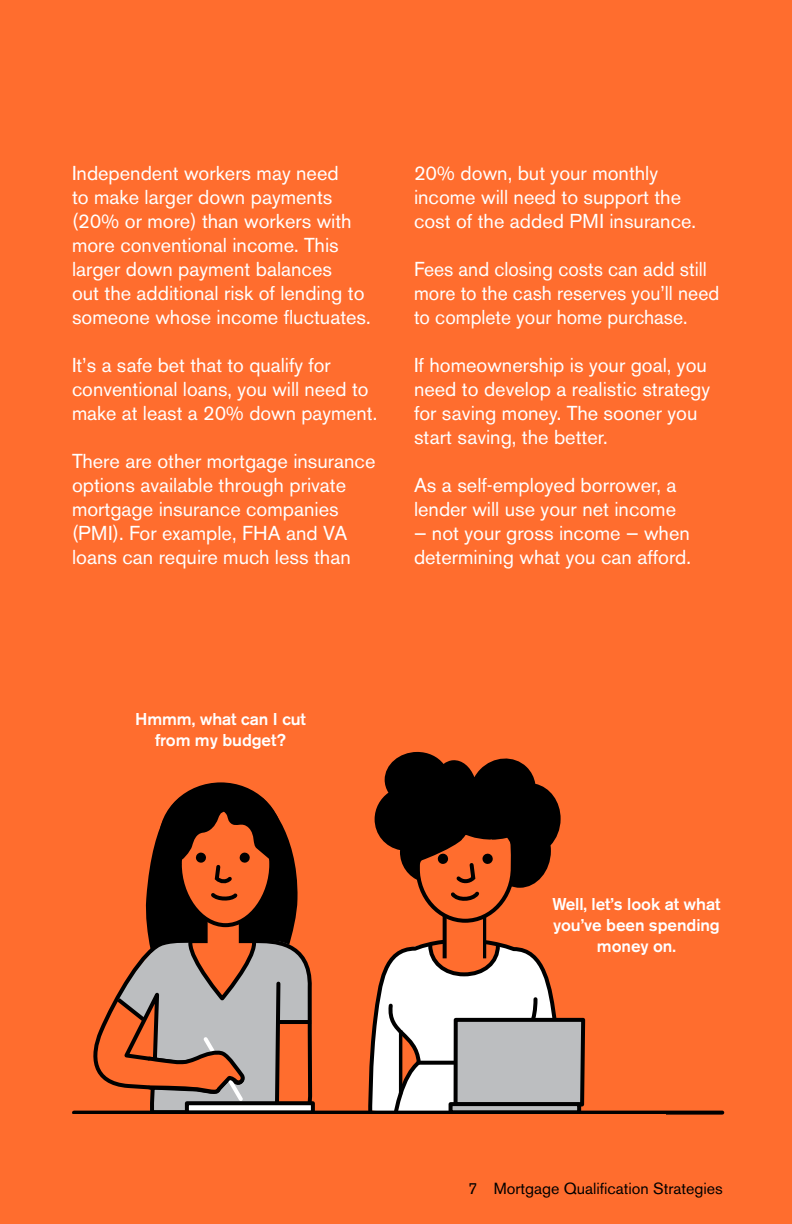
<style>
.page{position:relative;width:792px;height:1224px;background:#ff6d2e}
.page>*{position:absolute;margin:0;border:0;box-sizing:border-box;transform-origin:0 0}
.t1{font:20px/24px "Akzidenz Grotesk BE";color:#fff}
.t2{font:20px/24px "Akzidenz Grotesk BE";color:#fff;scale:.96 1}
.t3{font:500 17px/21px "Akzidenz Grotesk BE";letter-spacing:-.005em;color:#fff;text-align:center}
.t4{font:16px "Akzidenz Grotesk BE";color:#000}
</style>
<div class="page">
<div style="left:159px;top:782px;width:124px;height:116px;background:#000;border-radius:50%"></div>
<svg style="left:87px;top:1002px;width:26px;height:109px"></svg>
<hr style="left:482px;top:911px;width:4px;height:47px;background:#000">
<div style="left:446px;top:919px;width:37px;height:40px;background:#ff6d2e"></div>
<svg style="left:443px;top:925px;width:4px;height:16px"></svg>
<svg style="left:374px;top:752px;width:187px;height:173px"></svg>
<svg style="left:113px;top:798px;width:202px;height:313px"></svg>
<svg style="left:370px;top:941px;width:217px;height:170px"></svg>
<svg style="left:74px;top:1111px;width:648px;height:4px;fill:#000"></svg>
<p class="t1" style="left:72px;top:161px;width:300px">Independent workers may need<br>to make larger down payments (20% or more) than workers with more conventional income. This larger down payment balances<br>out the additional risk of lending to someone whose income fluctuates.</p>
<p class="t1" style="left:72px;top:353px;width:307px">It’s a safe bet that to qualify for conventional loans, you will need to make at least a 20% down payment.</p>
<p class="t1" style="left:72px;top:449px;width:305px">There are other mortgage insurance options available through private mortgage insurance companies (PMI). For example, FHA and VA loans can require much less than</p>
<p class="t1" style="left:414px;top:161px;width:284px">20% down, but your monthly income will need to support the cost of the added PMI insurance.</p>
<p class="t2" style="left:414px;top:257px;width:319px">Fees and closing costs can add still more to the cash reserves you’ll need to complete your home purchase.</p>
<p class="t1" style="left:414px;top:353px;width:298px">If homeownership is your goal, you need to develop a realistic strategy for saving money. The sooner you start saving, the better.</p>
<p class="t1" style="left:414px;top:473px;width:264px">As a self-employed borrower, a lender will use your net income</p>
<p class="t1" style="left:414px;top:521px;width:279px">— not your gross income — when determining what you can afford.</p>
<p class="t3" style="left:135px;top:709px;width:172px">Hmmm, what can I cut from my budget?</p>
<p class="t3" style="left:552px;top:893px;width:170px">Well, let’s look at what you’ve been spending money on.</p>
<p class="t4" style="left:468px;top:1179px;width:256px">7 Mortgage Qualification Strategies</p>
</div>
